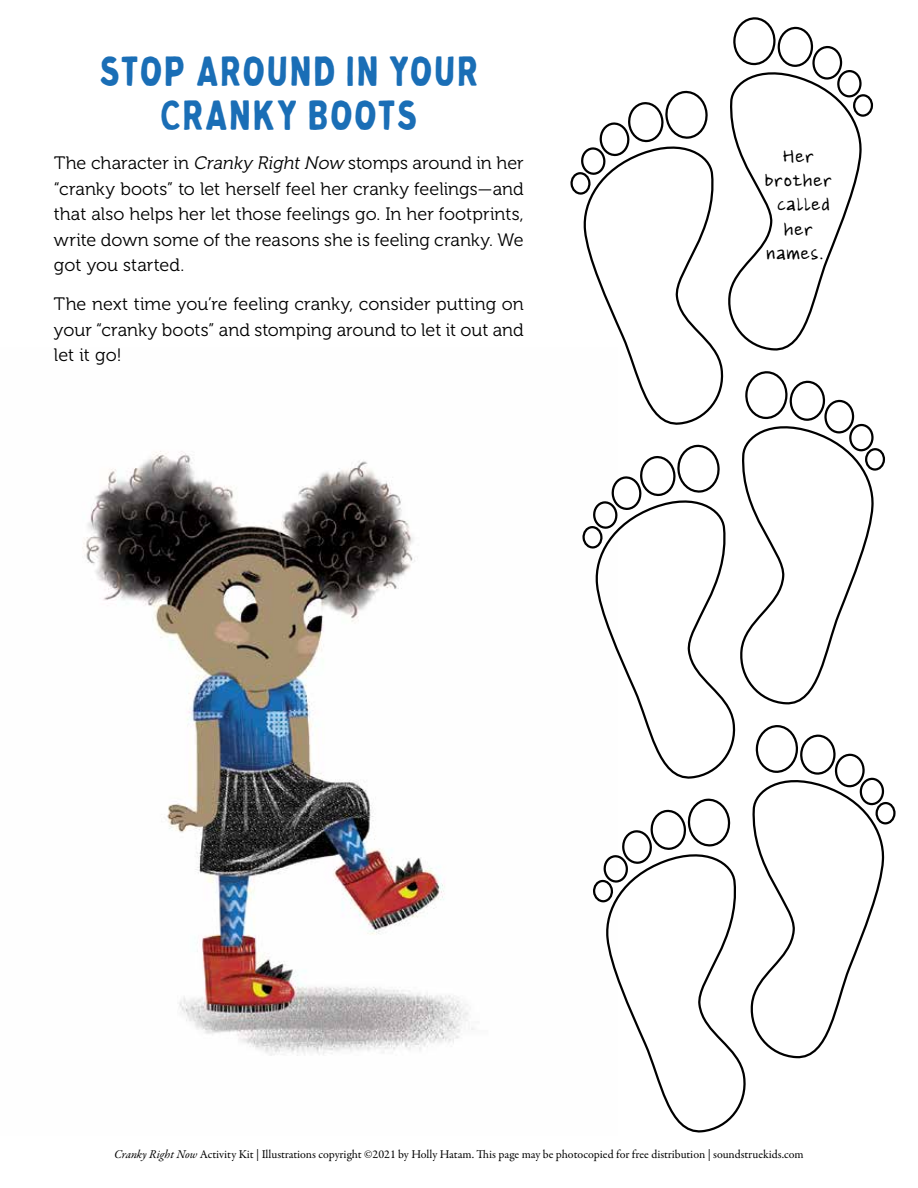
<style>
.page{position:relative;width:918px;height:1188px;background:#fff}
.page>*{position:absolute;margin:0;border:0;box-sizing:border-box;transform-origin:0 0}
.t1{font:700 42.3px/44.5px "Bobby J";letter-spacing:.005em;color:#1a6eb6;text-align:center}
.t2{font:20.4px/24.5px "Jens Hand Nervous";color:#000;text-align:center}
.t3{font:18px/25.5px "Museo 300";color:#000;text-align:justify}
.t4{font:12px "Garamond Premr Pro";color:#000}
.s1{font-style:italic}
</style>
<div class="page">
<img style="left:82px;top:451px;width:392px;height:605px">
<svg style="left:570px;top:17px;width:304px;height:354px"></svg>
<svg style="left:582px;top:371px;width:304px;height:354px"></svg>
<svg style="left:593px;top:725px;width:303px;height:408px"></svg>
<h1 class="t1" style="left:99px;top:48px;width:381px">STOP AROUND IN YOUR<br>CRANKY BOOTS</h1>
<p class="t3" style="left:54px;top:151px;width:471px">The character in <span class="s1">Cranky RightNow</span> stomps around in her “cranky boots” to let herself feel her cranky feelings—and that also helps her let those feelings go. In her footprints, write down some of the reasons she is feeling cranky. We got you started.</p>
<p class="t3" style="left:54px;top:292px;width:471px">The next time you’re feeling cranky, consider putting on your “cranky boots” and stomping around to let it out and let it go!</p>
<p class="t2" style="left:764px;top:143px;width:69px">Her brother called her names.</p>
<p class="t4" style="left:114px;top:1147px;width:691px"><span class="s1">Cranky Right Now</span> Activity Kit | Illustrations copyright ©2021 by Holly Hatam. This page may be photocopied for free distribution | soundstruekids.com</p>
</div>
